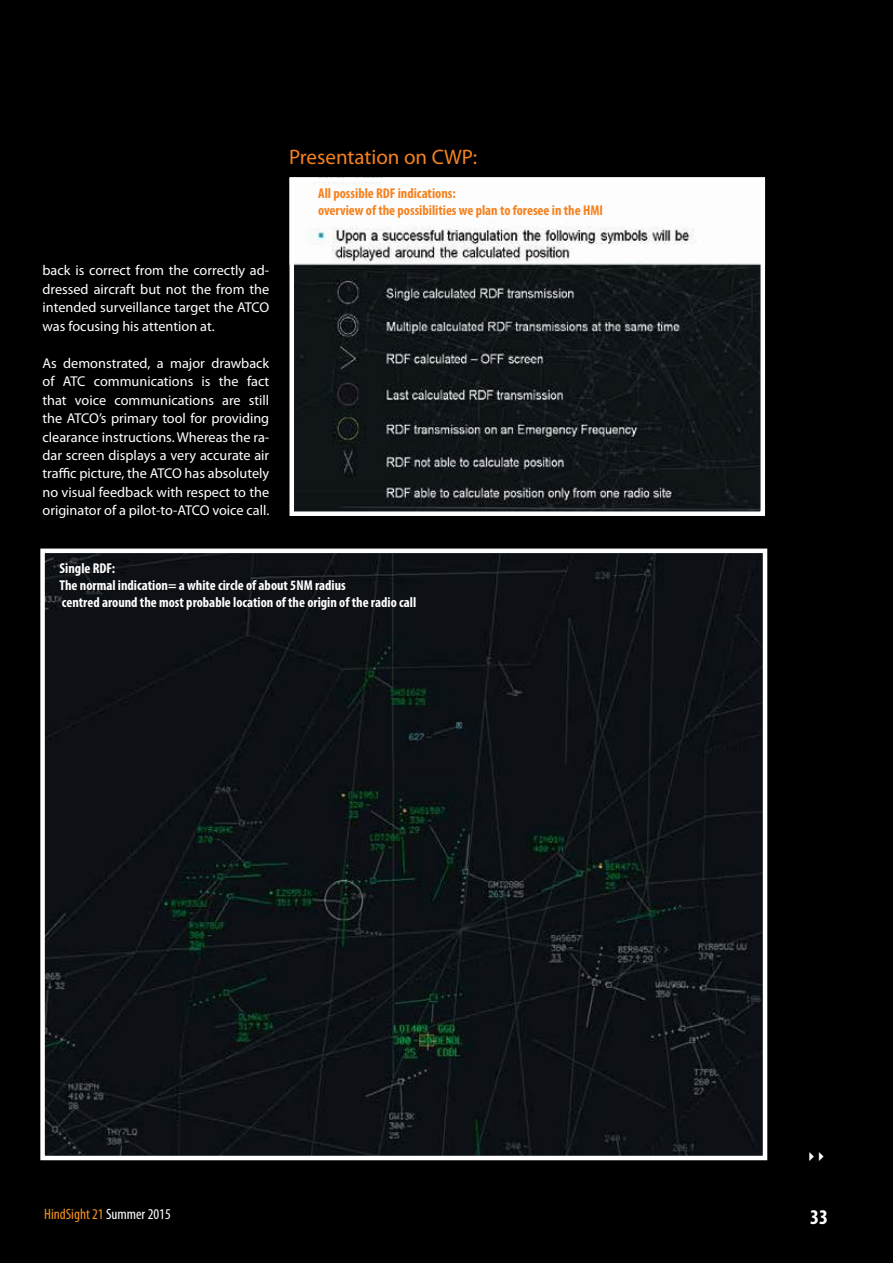
<style>
.page{position:relative;width:893px;height:1263px;background:#000}
.page>*{position:absolute;margin:0;border:0;box-sizing:border-box;transform-origin:0 0}
.t1{font:21px "Myriad Pro";color:#f58220}
.t2{font:700 condensed 21px "Myriad Pro";color:#fff}
.t3{font:condensed 15px "Myriad Pro";color:#f7941e}
.t4{font:14.25px/18.5px "Myriad Pro";color:#fff;text-align:justify}
.t5{font:700 condensed 14.25px/17.1px "Myriad Pro";color:#fff}
.t6{font:700 condensed 14.25px/17.1px "Myriad Pro";color:#f58220}
.s1{color:#fff}
</style>
<div class="page">
<img style="left:294px;top:182px;width:466px;height:329px">
<div style="left:289px;top:177px;width:476px;height:339px;border:4px solid #fff"></div>
<img style="left:45px;top:554px;width:717px;height:601px">
<div style="left:40px;top:549px;width:727px;height:611px;border:4px solid #fff"></div>
<p class="t4" style="left:43px;top:262px;width:228px">back is correct from the correctly ad&shy;dressed aircraft but not the from the intended surveillance target the ATCO was focusing his attention at.</p>
<p class="t4" style="left:43px;top:354px;width:228px">As demonstrated, a major drawback of ATC communications is the fact that voice communications are still the ATCO’s primary tool for providing clearance instructions. Whereas the ra&shy;dar screen displays a very accurate air traffic picture, the ATCO has absolutely no visual feedback with respect to the originator of a pilot-to-ATCO voice call.</p>
<h1 class="t1" style="left:289px;top:145px;width:190px">Presentation on CWP:</h1>
<p class="t6" style="left:318px;top:185px;width:286px">All possible RDF indications:<br>overview of the possibilities we plan to foresee in the HMI</p>
<p class="t5" style="left:60px;top:560px;width:358px">Single RDF:<br>The normal indication= a white circle of about 5NM radius<br>centred around the most probable location of the origin of the radio call</p>
<p class="t3" style="left:44px;top:1206px;width:128px">HindSight 21 <span class="s1">Summer 2015</span></p>
<h1 class="t2" style="left:810px;top:1205px;width:19px">33</h1>
</div>
